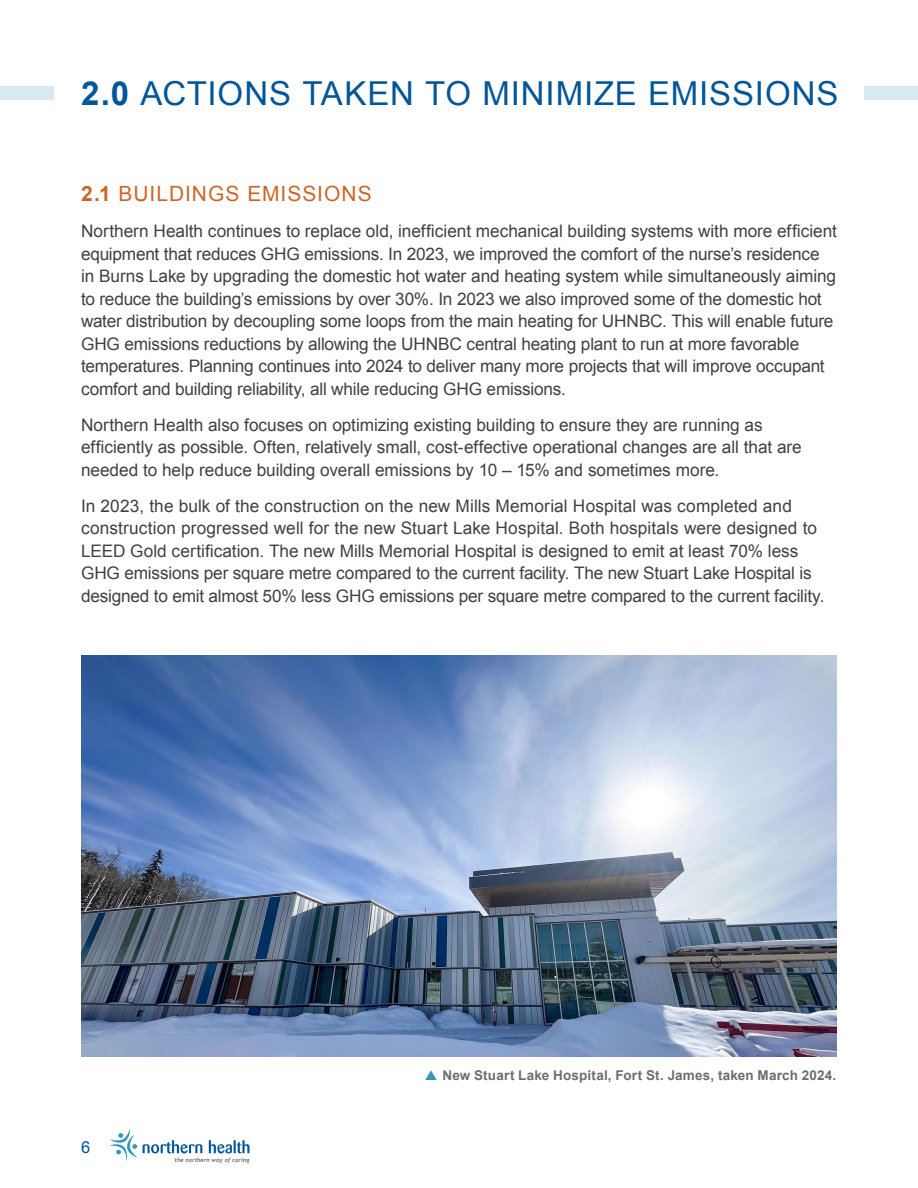
<style>
.page{position:relative;width:918px;height:1188px;background:#fff}
.page>*{position:absolute;margin:0;border:0;box-sizing:border-box;transform-origin:0 0}
.t1{font:33px "Arial";letter-spacing:.025em;color:#005699}
.t2{font:21px "Arial";letter-spacing:.045em;color:#cb6628}
.t3{font:17.25px/22.5px "Arial";letter-spacing:-.01em;color:#414042}
.t4{font:16.5px "Arial";color:#005699}
.t5{font:700 13.5px "Arial";letter-spacing:.015em;color:#6d6e71}
.t6{font:italic 700 5.85px "Trebuchet";color:#6d6e71}
.s1{font-weight:700}
</style>
<div class="page">
<svg style="left:143px;top:1140px;width:59px;height:13px"></svg>
<svg style="left:209px;top:1140px;width:41px;height:13px"></svg>
<svg style="left:110px;top:1129px;width:27px;height:32px"></svg>
<div style="left:0;top:86px;width:54px;height:14px;background:#d9e9f1"></div>
<div style="left:864px;top:86px;width:54px;height:14px;background:#d9e9f1"></div>
<img style="left:81px;top:656px;width:756px;height:400px">
<h1 class="t1" style="left:81px;top:72px;width:759px"><span class="s1">2.0</span> ACTIONS TAKEN TO MINIMIZE EMISSIONS</h1>
<p class="t2" style="left:81px;top:180px;width:292px"><span class="s1">2.1</span> BUILDINGS EMISSIONS</p>
<p class="t3" style="left:81px;top:220px;width:757px">Northern Health continues to replace old, inefficient mechanical building systems with more efficient equipment that reduces GHG emissions. In 2023, we improved the comfort of the nurse’s residence in Burns Lake by upgrading the domestic hot water and heating system while simultaneously aiming to reduce the building’s emissions by over 30%. In 2023 we also improved some of the domestic hot water distribution by decoupling some loops from the main heating for UHNBC. This will enable future GHG emissions reductions by allowing the UHNBC central heating plant to run at more favorable temperatures. Planning continues into 2024 to deliver many more projects that will improve occupant comfort and building reliability, all while reducing GHG emissions.</p>
<p class="t3" style="left:81px;top:414px;width:722px">Northern Health also focuses on optimizing existing building to ensure they are running as efficiently as possible. Often, relatively small, cost-effective operational changes are all that are needed to help reduce building overall emissions by 10 – 15% and sometimes more.</p>
<p class="t3" style="left:81px;top:495px;width:745px">In 2023, the bulk of the construction on the new Mills Memorial Hospital was completed and construction progressed well for the new Stuart Lake Hospital. Both hospitals were designed to LEED Gold certification. The new Mills Memorial Hospital is designed to emit at least 70% less GHG emissions per square metre compared to the current facility. The new Stuart Lake Hospital is designed to emit almost 50% less GHG emissions per square metre compared to the current facility.</p>
<p class="t4" style="left:81px;top:1137px;width:11px">6</p>
<p class="t6" style="left:174px;top:1156px;width:77px">the northern way of caring</p>
<p class="t5" style="left:442px;top:1066px;width:396px">New Stuart Lake Hospital, Fort St. James, taken March 2024.</p>
</div>
